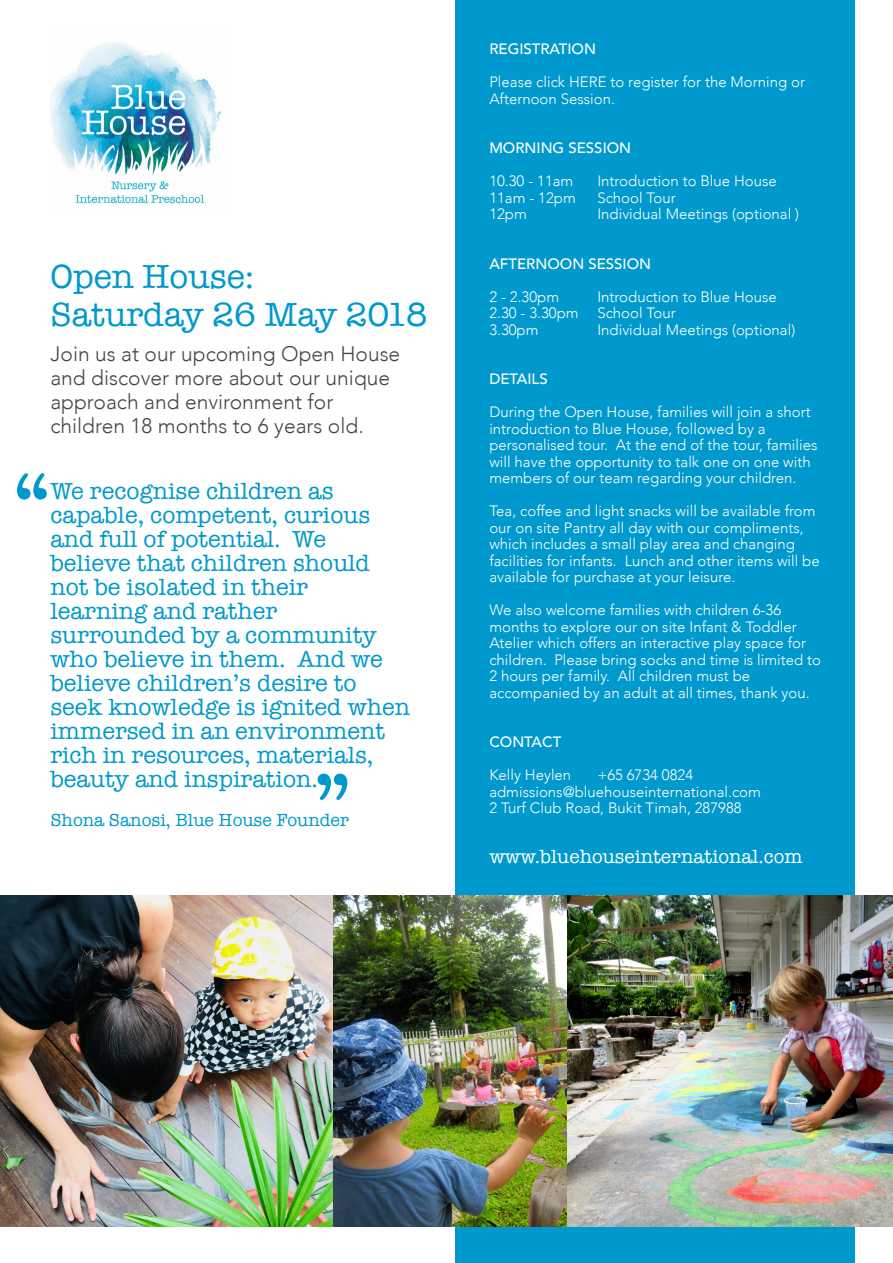
<style>
.page{position:relative;width:893px;height:1263px;background:#fff}
.page>*{position:absolute;margin:0;border:0;box-sizing:border-box;transform-origin:0 0}
.t1{font:90px "American Typewriter";color:#0099cd}
.t2{font:34.5px/37.5px "American Typewriter";color:#0099cd}
.t3{font:24px/24px "American Typewriter";color:#0099cd}
.t4{font:300 21px/24px "Avenir";color:#464647}
.t5{font:19.5px "American Typewriter";color:#fff}
.t6{font:18px "American Typewriter";color:#0099cd}
.t7{font:300 15px/16.5px "Avenir";color:#fff}
.t8{font:500 15px "Avenir";color:#fff}
</style>
<div class="page">
<div style="left:455px;top:0;width:400px;height:1263px;background:#0099cd"></div>
<img style="left:0;top:895px;width:893px;height:331px">
<img style="left:50px;top:42px;width:172px;height:162px">
<h2 class="t2" style="left:50px;top:257px;width:379px">Open House:<br>Saturday 26 May 2018</h2>
<h3 class="t4" style="left:50px;top:341px;width:351px">Join us at our upcoming Open House and discover more about our unique approach and environment for children 18 months to 6 years old.</h3>
<h1 class="t1" style="left:12px;top:438px;width:41px">“</h1>
<p class="t3" style="left:50px;top:478px;width:361px">We recognise children as capable, competent, curious and full of potential. We believe that children should not be isolated in their learning and rather surrounded by a community who believe in them. And we believe children’s desire to seek knowledge is ignited when immersed in an environment rich in resources, materials, beauty and inspiration.</p>
<p class="t6" style="left:50px;top:806px;width:300px">Shona Sanosi, Blue House Founder</p>
<h1 class="t1" style="left:313px;top:738px;width:41px">”</h1>
<p class="t8" style="left:489px;top:36px;width:108px">REGISTRATION</p>
<p class="t7" style="left:489px;top:74px;width:317px">Please click HERE to register for the Morning or<br>Afternoon Session.</p>
<p class="t8" style="left:489px;top:135px;width:143px">MORNING SESSION</p>
<p class="t7" style="left:489px;top:173px;width:86px">10.30 - 11am</p>
<p class="t7" style="left:597px;top:173px;width:181px">Introduction to Blue House</p>
<p class="t7" style="left:489px;top:189px;width:88px">11am - 12pm</p>
<p class="t7" style="left:597px;top:189px;width:80px">School Tour</p>
<p class="t7" style="left:489px;top:206px;width:39px">12pm</p>
<p class="t7" style="left:597px;top:206px;width:203px">Individual Meetings (optional )</p>
<p class="t8" style="left:489px;top:250px;width:163px">AFTERNOON SESSION</p>
<p class="t7" style="left:489px;top:288px;width:71px">2 - 2.30pm</p>
<p class="t7" style="left:489px;top:288px;width:289px;text-indent:108px">Introduction to Blue House<br>2.30 - 3.30pm School Tour<br>3.30pm</p>
<p class="t7" style="left:597px;top:321px;width:199px">Individual Meetings (optional)</p>
<p class="t8" style="left:489px;top:366px;width:60px">DETAILS</p>
<p class="t7" style="left:489px;top:404px;width:330px">During the Open House, families will join a short introduction to Blue House, followed by a personalised tour. At the end of the tour, families will have the opportunity to talk one on one with members of our team regarding your children.</p>
<p class="t7" style="left:489px;top:503px;width:332px">Tea, coffee and light snacks will be available from our on site Pantry all day with our compliments, which includes a small play area and changing facilities for infants. Lunch and other items will be available for purchase at your leisure.</p>
<p class="t7" style="left:489px;top:602px;width:333px">We also welcome families with children 6-36 months to explore our on site Infant &amp; Toddler Atelier which offers an interactive play space for children. Please bring socks and time is limited to 2 hours per family. All children must be accompanied by an adult at all times, thank you.</p>
<p class="t8" style="left:489px;top:729px;width:73px">CONTACT</p>
<p class="t7" style="left:489px;top:767px;width:83px">Kelly Heylen</p>
<p class="t7" style="left:489px;top:767px;width:273px;text-indent:108px">+65 6734 0824 admissions@bluehouseinternational.com<br>2 Turf Club Road, Bukit Timah, 287988</p>
<h3 class="t5" style="left:489px;top:841px;width:315px">www.bluehouseinternational.com</h3>
</div>
